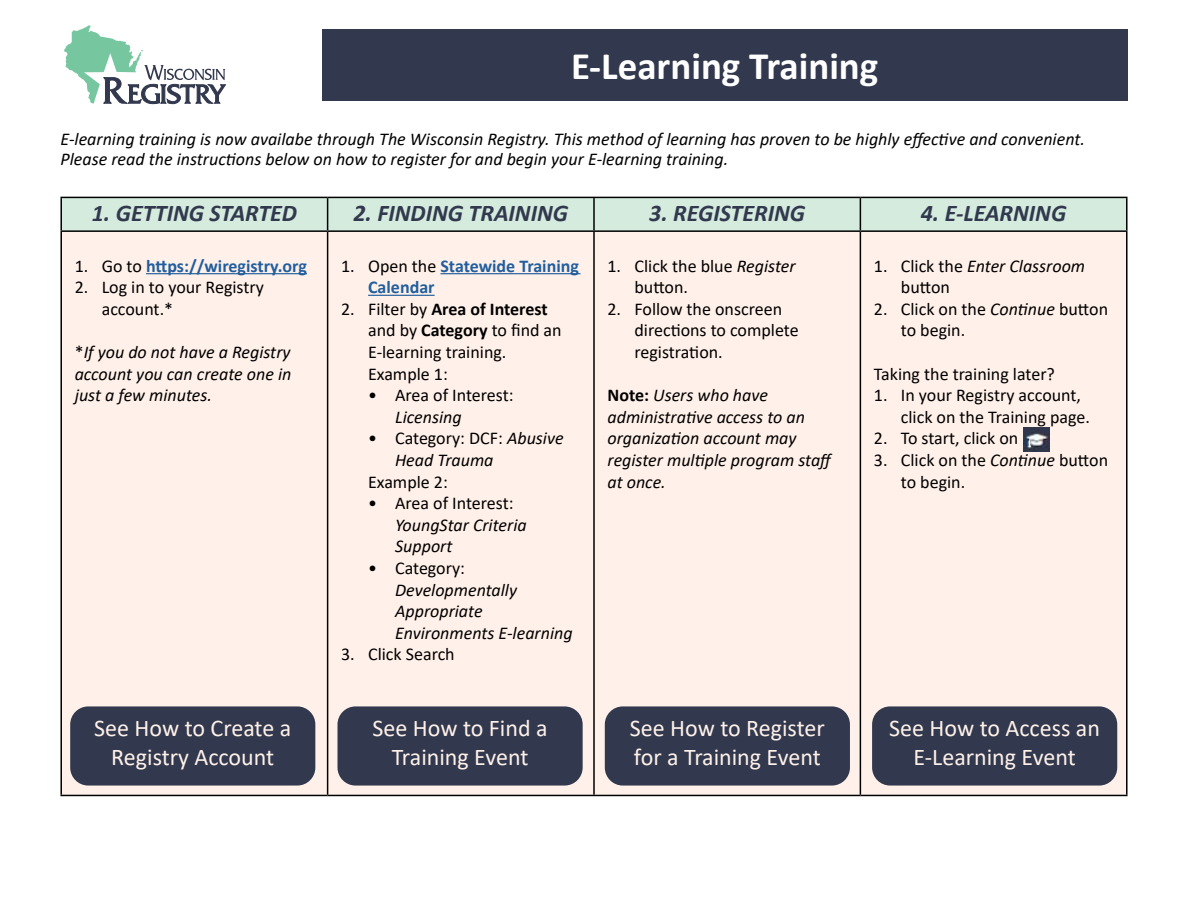
<style>
.page{position:relative;width:1188px;height:918px;background:#fff}
.page>*{position:absolute;margin:0;border:0;box-sizing:border-box;transform-origin:0 0}
.t1{font:700 39px "Calibri";color:#fff}
.t2{font:24px/28.8px "Calibri";color:#fff1e9;text-align:center}
.t3{font:italic 700 24px "Calibri";color:#32394e}
.t4{font:italic 18px/21.6px "Calibri";color:#000}
.t5{font:18px/21.6px "Calibri";color:#000}
.t6{font:700 18px/21.6px "Calibri";color:#215e9e}
.s1{font-weight:400;color:#000}
.s2{font-style:normal}
.s3{font-weight:700}
.s4{font-style:italic}
.s5{font-weight:700;font-style:normal}
</style>
<div class="page">
<svg style="left:64px;top:25px;width:162px;height:79px"></svg>
<div style="left:322px;top:29px;width:806px;height:72px;background:#32384d"></div>
<div style="left:62px;top:198px;width:1064px;height:32px;background:#d4ebde"></div>
<div style="left:62px;top:232px;width:1064px;height:563px;background:#fff1e9"></div>
<hr style="left:60px;top:197px;width:268px;height:1px;background:#000">
<hr style="left:60px;top:198px;width:2px;height:32px;background:#000">
<hr style="left:328px;top:197px;width:266px;height:1px;background:#000">
<hr style="left:327px;top:198px;width:1px;height:32px;background:#000">
<hr style="left:594px;top:197px;width:266px;height:1px;background:#000">
<hr style="left:593px;top:198px;width:2px;height:32px;background:#000">
<hr style="left:860px;top:197px;width:268px;height:1px;background:#000">
<hr style="left:860px;top:198px;width:1px;height:32px;background:#000">
<hr style="left:1126px;top:198px;width:2px;height:32px;background:#000">
<hr style="left:60px;top:230px;width:268px;height:2px;background:#000">
<hr style="left:60px;top:232px;width:2px;height:563px;background:#000">
<hr style="left:328px;top:230px;width:266px;height:2px;background:#000">
<hr style="left:327px;top:232px;width:1px;height:563px;background:#000">
<hr style="left:594px;top:230px;width:266px;height:2px;background:#000">
<hr style="left:593px;top:232px;width:2px;height:563px;background:#000">
<hr style="left:860px;top:230px;width:268px;height:2px;background:#000">
<hr style="left:860px;top:232px;width:1px;height:563px;background:#000">
<hr style="left:1126px;top:232px;width:2px;height:563px;background:#000">
<hr style="left:60px;top:795px;width:268px;height:1px;background:#000">
<hr style="left:328px;top:795px;width:266px;height:1px;background:#000">
<hr style="left:594px;top:795px;width:266px;height:1px;background:#000">
<hr style="left:860px;top:795px;width:268px;height:1px;background:#000">
<hr style="left:146px;top:273px;width:161px;height:1px;background:#215e9e">
<hr style="left:440px;top:273px;width:141px;height:1px;background:#215e9e">
<hr style="left:368px;top:295px;width:67px;height:1px;background:#215e9e">
<div style="left:70px;top:706px;width:245px;height:80px;background:#32394e;border-radius:18px"></div>
<div style="left:338px;top:706px;width:245px;height:80px;background:#32394e;border-radius:18px"></div>
<div style="left:605px;top:706px;width:245px;height:80px;background:#32394e;border-radius:18px"></div>
<div style="left:872px;top:706px;width:245px;height:80px;background:#32394e;border-radius:18px"></div>
<img style="left:1024px;top:428px;width:26px;height:23px">
<h1 class="t1" style="left:571px;top:38px;width:309px">E-Learning Training</h1>
<p class="t4" style="left:60px;top:128px;width:1026px;line-height:19.8px">E-learning training is now availabe through The Wisconsin Registry. This method of learning has proven to be highly effective and convenient.<br>Please read the instructions below on how to register for and begin your E-learning training.</p>
<h2 class="t3" style="left:92px;top:196px;width:207px">1. GETTING STARTED</h2>
<h2 class="t3" style="left:353px;top:196px;width:216px">2. FINDING TRAINING</h2>
<h2 class="t3" style="left:649px;top:196px;width:157px">3. REGISTERING</h2>
<h2 class="t3" style="left:921px;top:196px;width:147px">4. E-LEARNING</h2>
<p class="t6" style="left:75px;top:255px;width:234px"><span class="s1">1. Go to</span> https://wiregistry.org</p>
<p class="t5" style="left:102px;top:276px;width:164px;text-indent:-27px">2. Log in to your Registry account.*</p>
<p class="t4" style="left:75px;top:341px;width:218px;text-align:justify"><span class="s2">*</span>If you do not have a Registry account you can create one in just a few minutes.</p>
<p class="t6" style="left:368px;top:255px;width:212px;text-indent:-27px"><span class="s1">1. Open the</span> Statewide Training<br>Calendar</p>
<p class="t5" style="left:368px;top:298px;width:195px;text-indent:-27px">2. Filter by <span class="s3">Area of Interest </span>and by <span class="s3">Category</span> to find an<br>E-learning training.<br>Example 1:</p>
<p class="t5" style="left:368px;top:384px;width:147px">• Area of Interest:</p>
<p class="t4" style="left:395px;top:405px;width:68px">Licensing</p>
<p class="t4" style="left:395px;top:427px;width:170px;text-indent:-27px"><span class="s2">• Category: DCF:</span> Abusive<br>Head Trauma</p>
<p class="t5" style="left:368px;top:470px;width:81px">Example 2:</p>
<p class="t5" style="left:368px;top:492px;width:147px">• Area of Interest:</p>
<p class="t4" style="left:395px;top:513px;width:133px">YoungStar Criteria<br>Support</p>
<p class="t5" style="left:368px;top:557px;width:99px">• Category:</p>
<p class="t4" style="left:395px;top:578px;width:179px">Developmentally<br>Appropriate<br>Environments E-learning</p>
<p class="t5" style="left:341px;top:643px;width:115px">3. Click Search</p>
<p class="t5" style="left:634px;top:254px;width:163px;text-indent:-27px">1. Click the blue <span class="s4">Register </span>button.</p>
<p class="t5" style="left:634px;top:298px;width:166px;text-indent:-27px">2. Follow the onscreen directions to complete registration.</p>
<p class="t4" style="left:607px;top:384px;width:228px"><span class="s5">Note:</span> Users who have administrative access to an organization account may register multiple program staff at once.</p>
<p class="t5" style="left:901px;top:254px;width:186px;text-indent:-27px">1. Click the <span class="s4">Enter Classroom </span>button</p>
<p class="t5" style="left:901px;top:298px;width:209px;text-indent:-27px">2. Click on the <span class="s4">Continue</span> button to begin.</p>
<p class="t5" style="left:874px;top:362px;width:183px">Taking the training later?</p>
<p class="t5" style="left:901px;top:384px;width:191px;text-indent:-27px">1. In your Registry account, click on the Training page.</p>
<p class="t5" style="left:874px;top:427px;width:146px">2. To start, click on</p>
<p class="t5" style="left:901px;top:449px;width:209px;text-indent:-27px">3. Click on the <span class="s4">Continue</span> button to begin.</p>
<h2 class="t2" style="left:94px;top:713px;width:199px">See How to Create a<br>Registry Account</h2>
<h2 class="t2" style="left:373px;top:713px;width:176px">See How to Find a<br>Training Event</h2>
<h2 class="t2" style="left:630px;top:713px;width:196px;text-align:left">See How to Register for a Training Event</h2>
<h2 class="t2" style="left:889px;top:713px;width:212px">See How to Access an<br>E-Learning Event</h2>
</div>
